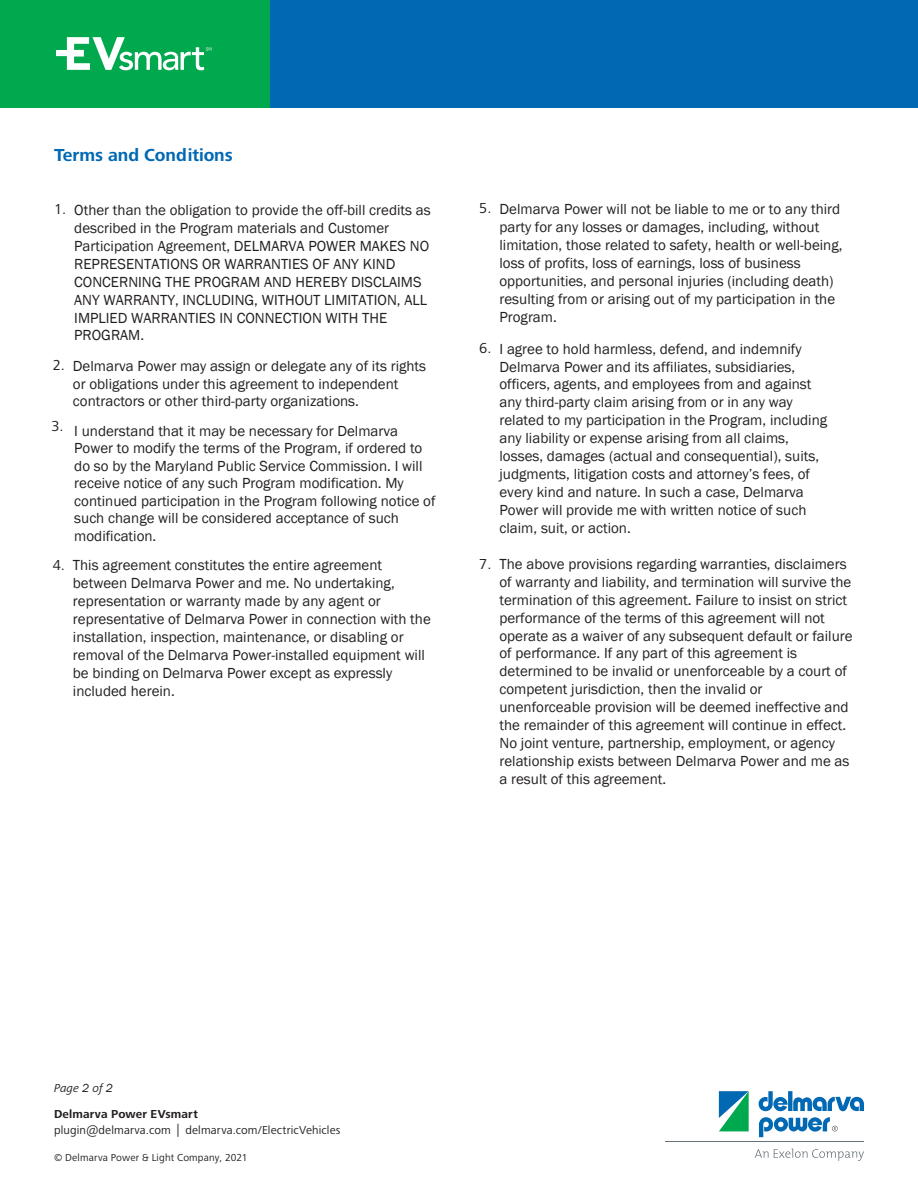
<style>
.page{position:relative;width:918px;height:1188px;background:#fff}
.page>*{position:absolute;margin:0;border:0;box-sizing:border-box;transform-origin:0 0}
.t1{font:700 18px "Frutiger Next Pro";letter-spacing:-.005em;color:#0168b3}
.t2{font:15px/17.9px "Franklin Gothic";color:#231f20}
.t3{font:12px/16.5px "Frutiger Next Pro";letter-spacing:.015em;color:#231f20}
.t4{font:italic 12px "Frutiger Next Pro";color:#231f20}
.t5{font:10.5px "Frutiger Next Pro";letter-spacing:.015em;color:#231f20}
.s1{font-family:"Frutiger Next Pro"}
.s2{font-family:"Franklin Gothic"}
.s3{font-weight:700}
.s4{font-size:13.2px}
</style>
<div class="page">
<div style="left:0;top:0;width:270px;height:108px;background:#00a94e"></div>
<svg style="left:56px;top:37px;width:155px;height:33px"></svg>
<div style="left:270px;top:0;width:648px;height:108px;background:#0168b3"></div>
<svg style="left:755px;top:1149px;width:109px;height:12px"></svg>
<hr style="left:665px;top:1141px;width:199px;height:1px;background:#687379">
<svg style="left:759px;top:1091px;width:105px;height:46px"></svg>
<svg style="left:719px;top:1091px;width:30px;height:40px"></svg>
<p class="t1" style="left:54px;top:145px;width:180px">Terms and Conditions</p>
<p class="t2" style="left:74px;top:201px;width:358px;text-indent:-20px"><span class="s1">1.</span> Other than the obligation to provide the off-bill credits as described in the Program materials and Customer Participation Agreement, DELMARVA POWER MAKES NO REPRESENTATIONS OR WARRANTIES OF ANY KIND CONCERNING THE PROGRAM AND HEREBY DISCLAIMS ANY WARRANTY, INCLUDING, WITHOUT LIMITATION, ALL IMPLIED WARRANTIES IN CONNECTION WITH THE PROGRAM.</p>
<p class="t2" style="left:73px;top:357px;width:355px;text-indent:-20px"><span class="s1">2.</span> Delmarva Power may assign or delegate any of its rights or obligations under this agreement to independent contractors or other third-party organizations.</p>
<p class="t2" style="left:74px;top:422px;width:363px;text-indent:-23px"><sup>3.</sup> I understand that it may be necessary for Delmarva Power to modify the terms of the Program, if ordered to do so by the Maryland Public Service Commission. I will receive notice of any such Program modification. My continued participation in the Program following notice of such change will be considered acceptance of such modification.</p>
<p class="t2" style="left:73px;top:557px;width:359px;text-indent:-20px"><span class="s1">4.</span> This agreement constitutes the entire agreement between Delmarva Power and me. No undertaking, representation or warranty made by any agent or representative of Delmarva Power in connection with the installation, inspection, maintenance, or disabling or removal of the Delmarva Power-installed equipment will be binding on Delmarva Power except as expressly included herein.</p>
<p class="t2" style="left:500px;top:201px;width:345px;text-indent:-20px"><span class="s1">5.</span> Delmarva Power will not be liable to me or to any third party for any losses or damages, including, without limitation, those related to safety, health or well-being, loss of profits, loss of earnings, loss of business opportunities, and personal injuries (including death) resulting from or arising out of my participation in the Program.</p>
<p class="t2" style="left:500px;top:340px;width:329px;text-indent:-20px"><span class="s1">6.</span> I agree to hold harmless, defend, and indemnify Delmarva Power and its affiliates, subsidiaries, officers, agents, and employees from and against any third-party claim arising from or in any way related to my participation in the Program, including any liability or expense arising from all claims, losses, damages (actual and consequential), suits, judgments, litigation costs and attorney’s fees, of every kind and nature. In such a case, Delmarva Power will provide me with written notice of such claim, suit, or action.</p>
<p class="t2" style="left:500px;top:555px;width:355px;text-indent:-20px"><span class="s1">7.</span> The above provisions regarding warranties, disclaimers of warranty and liability, and termination will survive the termination of this agreement. Failure to insist on strict performance of the terms of this agreement will not operate as a waiver of any subsequent default or failure of performance. If any part of this agreement is determined to be invalid or unenforceable by a court of competent jurisdiction, then the invalid or unenforceable provision will be deemed ineffective and the remainder of this agreement will continue in effect.<br>No joint venture, partnership, employment, or agency relationship exists between Delmarva Power and me as a result of this agreement.</p>
<p class="t4" style="left:54px;top:1081px;width:60px">Page <span class="s2">2</span> of <span class="s2">2</span></p>
<p class="t3" style="left:54px;top:1105px;width:288px"><span class="s3">Delmarva Power EVsmart<br></span>plugin@delmarva.com <span class="s4">|</span> delmarva.com/ElectricVehicles</p>
<p class="t5" style="left:54px;top:1151px;width:195px">© Delmarva Power &amp; Light Company, 2021</p>
</div>
